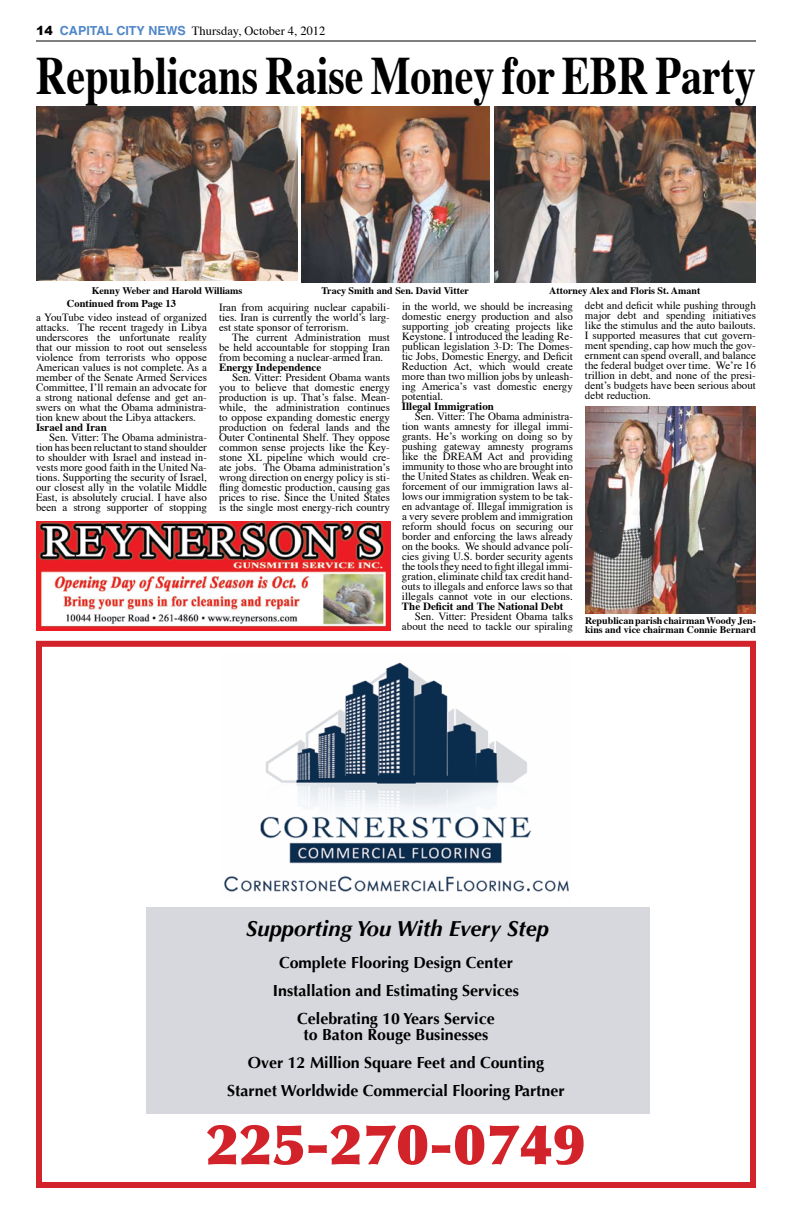
<style>
.page{position:relative;width:792px;height:1224px;background:#fff}
.page>*{position:absolute;margin:0;border:0;box-sizing:border-box;transform-origin:0 0}
.t1{font:900 56px "Optima";color:#d2232a}
.t2{font:700 54px "Times";color:#000;scale:.78 1}
.t3{font:italic 700 22px "Optima";color:#000}
.t4{font:700 16px/28px "Optima";color:#000;text-align:center}
.t5{font:12.5px "Times";color:#000}
.t6{font:11px/10px "Times";color:#000;text-align:justify}
.t7{font:700 11px "Times";color:#000}
.t8{font:700 10.5px "Times";color:#000}
.t9{font:700 10px/9.5px "Times";color:#000}
.s1{font-family:"Arial";font-weight:900}
.s2{font-family:"Helvetica";font-weight:700;color:#5087c7}
</style>
<div class="page">
<hr style="left:36px;top:40px;width:720px;height:2px;background:#000">
<div style="left:36px;top:641px;width:720px;height:547px;border:6px solid #d2232a"></div>
<img style="left:224px;top:662px;width:345px;height:230px">
<div style="left:146px;top:907px;width:503px;height:206px;background:#d7d8de"></div>
<img style="left:302px;top:107px;width:187px;height:175px">
<img style="left:495px;top:106px;width:261px;height:176px">
<img style="left:36px;top:106px;width:261px;height:174px">
<img style="left:585px;top:406px;width:171px;height:207px">
<img style="left:36px;top:522px;width:354px;height:109px">
<p class="t5" style="left:36px;top:19px;width:291px"><span class="s1">14</span> <span class="s2">CAPITAL CITY NEWS</span> Thursday, October 4, 2012</p>
<h2 class="t2" style="left:36px;top:24px;width:925px">Republicans Raise Money for EBR Party</h2>
<p class="t9" style="left:92px;top:285px;width:152px">Kenny Weber and Harold Williams</p>
<p class="t9" style="left:321px;top:285px;width:149px">Tracy Smith and Sen. David Vitter</p>
<p class="t9" style="left:549px;top:285px;width:153px">Attorney Alex and Floris St. Amant</p>
<p class="t8" style="left:67px;top:293px;width:111px">Continued from Page 13</p>
<p class="t6" style="left:36px;top:312px;width:173px">a YouTube video instead of organized attacks. The recent tragedy in Libya underscores the unfortunate reality that our mission to root out senseless violence from terrorists who oppose American values is not complete. As a member of the Senate Armed Services Committee, I’ll remain an advocate for a strong national defense and get an&shy;swers on what the Obama administra&shy;tion knew about the Libya attackers.</p>
<p class="t7" style="left:36px;top:417px;width:72px">Israel and Iran</p>
<p class="t6" style="left:36px;top:432px;width:173px;text-indent:13px">Sen. Vitter: The Obama administra&shy;tion has been reluctant to stand shoulder to shoulder with Israel and instead in&shy;vests more good faith in the United Na&shy;tions. Supporting the security of Israel, our closest ally in the volatile Middle East, is absolutely crucial. I have also been a strong supporter of stopping</p>
<p class="t6" style="left:219px;top:302px;width:172px">Iran from acquiring nuclear capabili&shy;ties. Iran is currently the world’s larg&shy;est state sponsor of terrorism.</p>
<p class="t6" style="left:219px;top:332px;width:173px;text-indent:13px">The current Administration must be held accountable for stopping Iran from becoming a nuclear-armed Iran.</p>
<p class="t7" style="left:219px;top:357px;width:104px">Energy Independence</p>
<p class="t6" style="left:219px;top:372px;width:173px;text-indent:13px">Sen. Vitter: President Obama wants you to believe that domestic energy production is up. That’s false. Mean&shy;while, the administration continues to oppose expanding domestic energy production on federal lands and the Outer Continental Shelf. They oppose common sense projects like the Key&shy;stone XL pipeline which would cre&shy;ate jobs. The Obama administration’s wrong direction on energy policy is sti&shy;fling domestic production, causing gas prices to rise. Since the United States is the single most energy-rich country</p>
<p class="t6" style="left:402px;top:300px;width:173px">in the world, we should be increasing domestic energy production and also supporting job creating projects like Keystone. I introduced the leading Re&shy;publican legislation 3-D: The Domes&shy;tic Jobs, Domestic Energy, and Deficit Reduction Act, which would create more than two million jobs by unleash&shy;ing America’s vast domestic energy potential.</p>
<p class="t7" style="left:402px;top:395px;width:93px">Illegal Immigration</p>
<p class="t6" style="left:402px;top:410px;width:173px;text-indent:13px">Sen. Vitter: The Obama administra&shy;tion wants amnesty for illegal immi&shy;grants. He’s working on doing so by pushing gateway amnesty programs like the DREAM Act and providing immunity to those who are brought into the United States as children. Weak en&shy;forcement of our immigration laws al&shy;lows our immigration system to be tak&shy;en advantage of. Illegal immigration is a very severe problem and immigration reform should focus on securing our border and enforcing the laws already on the books. We should advance poli&shy;cies giving U.S. border security agents the tools they need to fight illegal immi&shy;gration, eliminate child tax credit hand&shy;outs to illegals and enforce laws so that illegals cannot vote in our elections.</p>
<p class="t7" style="left:402px;top:595px;width:163px">The Deficit and The National Debt</p>
<p class="t6" style="left:402px;top:610px;width:173px;text-align:right">Sen. Vitter: President Obama talks about the need to tackle our spiraling</p>
<p class="t6" style="left:585px;top:299px;width:173px">debt and deficit while pushing through major debt and spending initiatives like the stimulus and the auto bailouts.<br>I supported measures that cut govern&shy;ment spending, cap how much the gov&shy;ernment can spend overall, and balance the federal budget over time. We’re 16 trillion in debt, and none of the presi&shy;dent’s budgets have been serious about debt reduction.</p>
<p class="t9" style="left:585px;top:614px;width:173px">Republican parish chairman Woody Jen&shy;kins and vice chairman Connie Bernard</p>
<h3 class="t3" style="left:246px;top:916px;width:305px">Supporting You With Every Step</h3>
<h3 class="t4" style="left:273px;top:949px;width:248px">Complete Flooring Design Center<br>Installation and Estimating Services<br>Celebrating 10 Years Service</h3>
<h3 class="t4" style="left:227px;top:1021px;width:339px">to Baton Rouge Businesses<br>Over 12 Million Square Feet and Counting<br>Starnet Worldwide Commercial Flooring Partner</h3>
<h1 class="t1" style="left:206px;top:1111px;width:381px">225-270-0749</h1>
</div>
